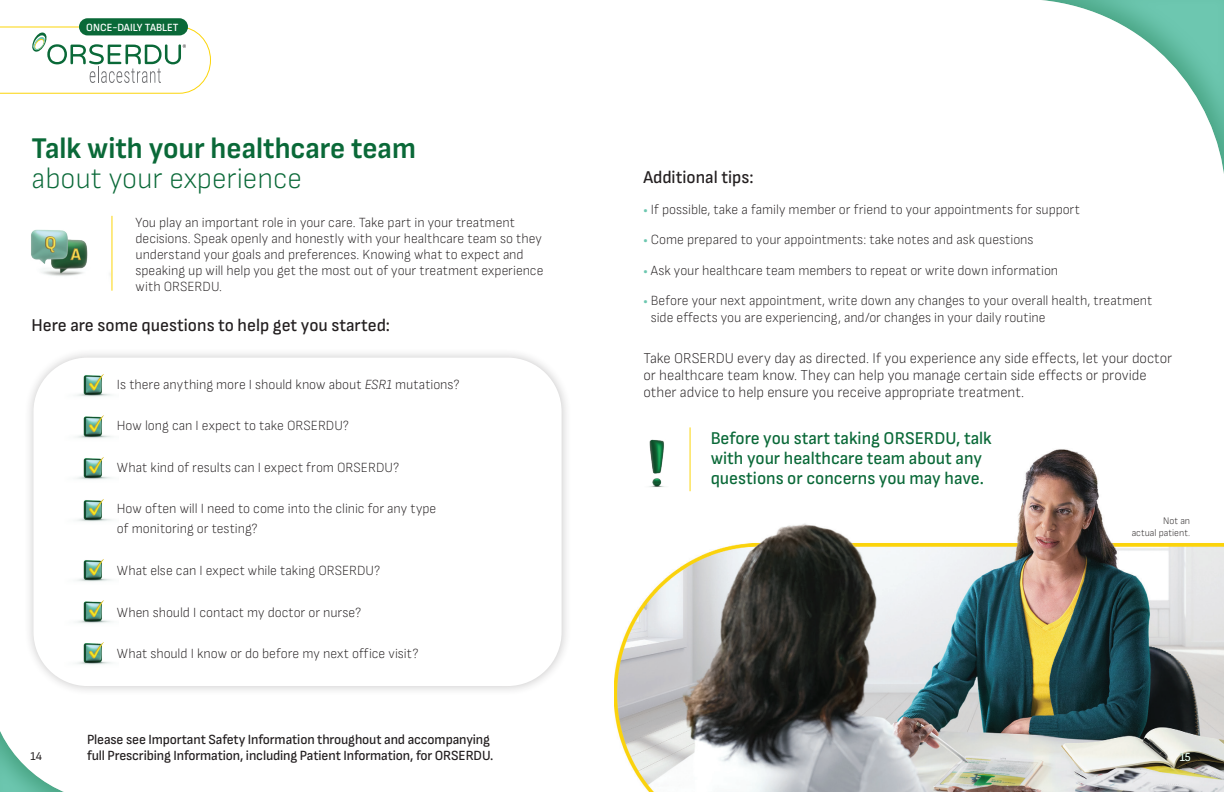
<style>
.page{position:relative;width:1224px;height:792px;background:#fff}
.page>*{position:absolute;margin:0;border:0;box-sizing:border-box;transform-origin:0 0}
.t1{font:700 semi-condensed 30px "Sofia Sans";color:#0a6938}
.t2{font:300 semi-condensed 30px "Sofia Sans";color:#0a6938}
.t3{font:500 semi-condensed 18px/20px "Sofia Sans";color:#0a6938}
.t4{font:500 semi-condensed 18px "Sofia Sans";color:#231f20}
.t5{font:300 semi-condensed 15px/17px "Sofia Sans";color:#231f20}
.t6{font:300 semi-condensed 14px/16px "Sofia Sans";color:#231f20}
.t7{font:500 semi-condensed 14px "Sofia Sans";letter-spacing:-.01em;color:#231f20}
.t8{font:semi-condensed 12px "Sofia Sans";color:#fff}
.t9{font:semi-condensed 12px "Sofia Sans";color:#231f20}
.t10{font:600 semi-condensed 11px "Sofia Sans";color:#fff}
.t11{font:300 semi-condensed 10px/12px "Sofia Sans";color:#231f20;text-align:right}
.s1{font-style:italic}
.s2{font-weight:900;font-size:12px;color:#6dc7b0}
</style>
<div class="page">
<img style="left:615px;top:427px;width:609px;height:365px">
<div style="left:79px;top:18px;width:109px;height:17px;background:#0a6938;border-radius:9px"></div>
<svg style="left:0;top:26px;width:211px;height:68px"></svg>
<img style="left:31px;top:229px;width:80px;height:47px">
<div style="left:23px;top:347px;width:549px;height:349px;background:#231f20;opacity:.25"></div>
<div style="left:34px;top:358px;width:528px;height:328px;background:#fff;border-radius:54px"></div>
<div style="left:0;top:698px;width:101px;height:94px;background:#0a6938;opacity:.4"></div>
<div style="left:1022px;top:0;width:202px;height:208px;background:#0a6938;opacity:.4"></div>
<img style="left:630px;top:427px;width:54px;height:82px">
<hr style="left:690px;top:427px;width:1px;height:64px;background:#fcd50a">
<hr style="left:111px;top:216px;width:1px;height:75px;background:#fcd50a">
<p class="t10" style="left:86px;top:21px;width:94px">ONCE-DAILY TABLET</p>
<h1 class="t1" style="left:32px;top:130px;width:386px">Talk with your healthcare team</h1>
<h1 class="t2" style="left:32px;top:161px;width:272px">about your experience</h1>
<p class="t6" style="left:136px;top:214px;width:409px">You play an important role in your care. Take part in your treatment decisions. Speak openly and honestly with your healthcare team so they understand your goals and preferences. Knowing what to expect and speaking up will help you get the most out of your treatment experience with ORSERDU.</p>
<p class="t4" style="left:32px;top:315px;width:360px">Here are some questions to help get you started:</p>
<p class="t6" style="left:117px;top:376px;width:344px">Is there anything more I should know about <span class="s1">ESR1</span> mutations?</p>
<p class="t6" style="left:117px;top:418px;width:234px">How long can I expect to take ORSERDU?</p>
<p class="t6" style="left:117px;top:459px;width:284px">What kind of results can I expect from ORSERDU?</p>
<p class="t6" style="left:117px;top:499px;width:321px;line-height:20px">How often will I need to come into the clinic for any type of monitoring or testing?</p>
<p class="t6" style="left:117px;top:562px;width:265px">What else can I expect while taking ORSERDU?</p>
<p class="t6" style="left:117px;top:604px;width:246px">When should I contact my doctor or nurse?</p>
<p class="t6" style="left:117px;top:646px;width:303px">What should I know or do before my next office visit?</p>
<p class="t7" style="left:87px;top:732px;width:405px">Please see Important Safety Information throughout and accompanying</p>
<p class="t9" style="left:31px;top:750px;width:13px">14</p>
<p class="t7" style="left:87px;top:748px;width:408px">full Prescribing Information, including Patient Information, for ORSERDU.</p>
<p class="t4" style="left:644px;top:167px;width:112px">Additional tips:</p>
<p class="t6" style="left:644px;top:201px;width:438px"><span class="s2">•</span> If possible, take a family member or friend to your appointments for support</p>
<p class="t6" style="left:644px;top:232px;width:391px"><span class="s2">•</span> Come prepared to your appointments: take notes and ask questions</p>
<p class="t6" style="left:644px;top:262px;width:416px"><span class="s2">•</span> Ask your healthcare team members to repeat or write down information</p>
<p class="t6" style="left:651px;top:292px;width:503px;line-height:17px;text-indent:-7px"><span class="s2">•</span> Before your next appointment, write down any changes to your overall health, treatment side effects you are experiencing, and/or changes in your daily routine</p>
<p class="t5" style="left:644px;top:350px;width:530px">Take ORSERDU every day as directed. If you experience any side effects, let your doctor or healthcare team know. They can help you manage certain side effects or provide other advice to help ensure you receive appropriate treatment.</p>
<p class="t3" style="left:711px;top:428px;width:283px">Before you start taking ORSERDU, talk with your healthcare team about any questions or concerns you may have.</p>
<p class="t11" style="left:1132px;top:514px;width:60px">Not an<br>actual patient.</p>
<p class="t8" style="left:1180px;top:750px;width:13px">15</p>
</div>
